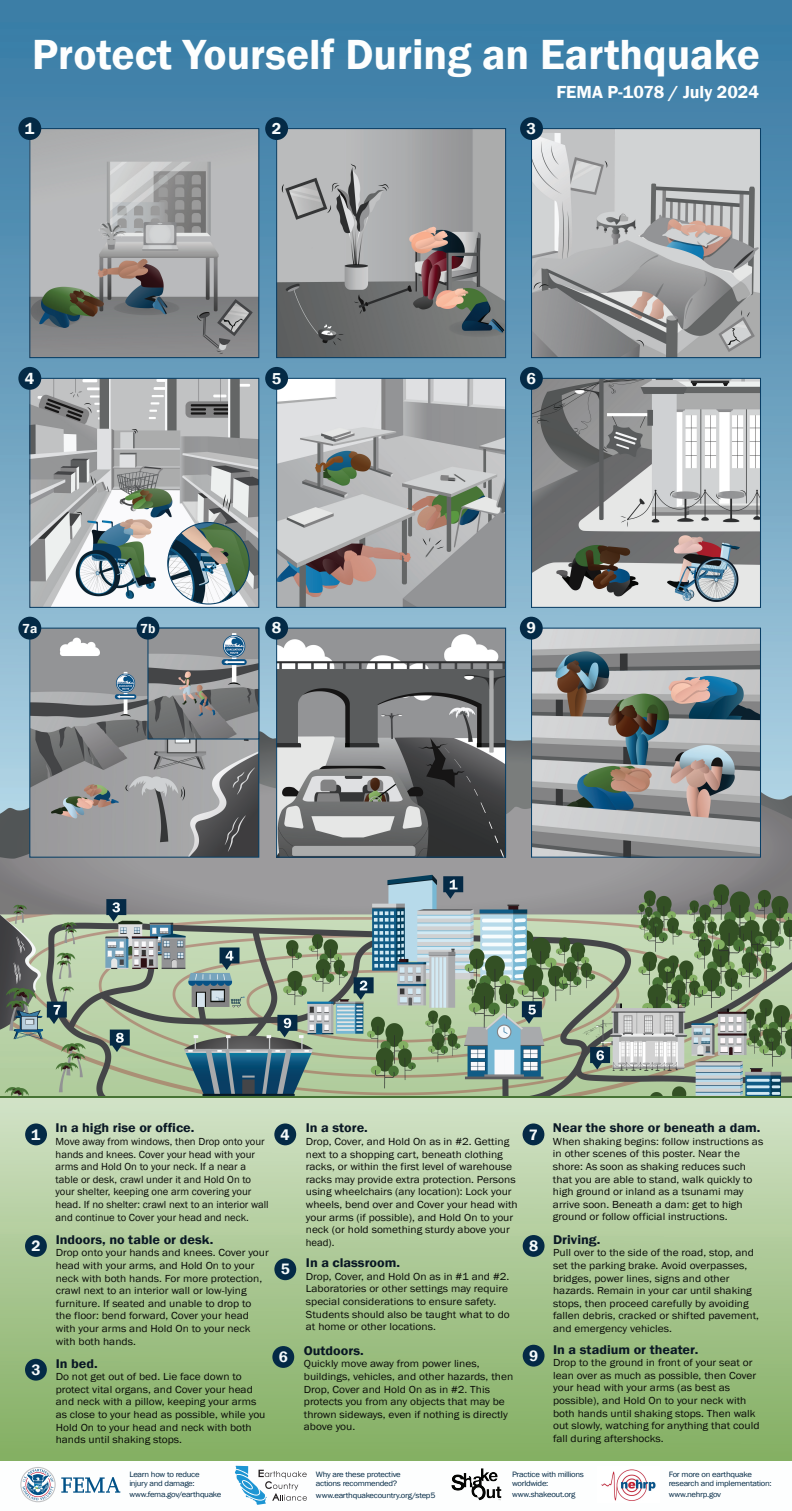
<style>
.page{position:relative;width:792px;height:1511px;background:#fff}
.page>*{position:absolute;margin:0;border:0;box-sizing:border-box;transform-origin:0 0}
.t1{font:600 43.35px "Franklin Gothic";color:#fdfefe}
.t2{font:600 18px "Franklin Gothic";color:#fdfefe}
.t3{font:600 16.25px "Franklin Gothic";color:#f6fafb}
.t4{font:600 15.55px "Franklin Gothic";color:#f6fafb}
.t5{font:600 13.5px "Franklin Gothic";color:#f6fafb}
.t6{font:600 13px "Franklin Gothic";color:#091724;scale:1.09 1}
.t7{font:10.5px/12.6px "Franklin Gothic";color:#080a07;scale:1.09 1}
.t8{font:10.5px/12.6px "Franklin Gothic";color:#080a07}
.t9{font:8px/9px "Franklin Gothic";letter-spacing:-.035em;color:#042a46;scale:1.09 1}
</style>
<div class="page">
<img style="left:0;top:0;width:792px;height:1096px">
<img style="left:278px;top:130px;width:226px;height:226px">
<div style="left:276px;top:128px;width:230px;height:230px;border:1px solid #093f66"></div>
<img style="left:533px;top:130px;width:226px;height:226px">
<div style="left:531px;top:128px;width:230px;height:230px;border:1px solid #093f66"></div>
<img style="left:31px;top:380px;width:226px;height:226px">
<div style="left:29px;top:378px;width:230px;height:230px;border:1px solid #093f66"></div>
<img style="left:278px;top:380px;width:226px;height:226px">
<div style="left:276px;top:378px;width:230px;height:230px;border:1px solid #093f66"></div>
<img style="left:533px;top:380px;width:226px;height:226px">
<div style="left:531px;top:378px;width:230px;height:230px;border:1px solid #093f66"></div>
<img style="left:278px;top:629px;width:226px;height:226px">
<div style="left:276px;top:627px;width:230px;height:230px;border:1px solid #093f66"></div>
<img style="left:533px;top:629px;width:226px;height:226px">
<div style="left:531px;top:627px;width:230px;height:230px;border:1px solid #093f66"></div>
<img style="left:31px;top:130px;width:226px;height:226px">
<div style="left:29px;top:128px;width:230px;height:230px;border:1px solid #093f66"></div>
<div style="left:18px;top:117px;width:23px;height:23px;background:#042a46;border-radius:50%"></div>
<div style="left:265px;top:117px;width:23px;height:23px;background:#042a46;border-radius:50%"></div>
<img style="left:31px;top:629px;width:226px;height:226px">
<div style="left:29px;top:627px;width:230px;height:230px;border:1px solid #094066"></div>
<img style="left:149px;top:629px;width:108px;height:108px">
<div style="left:147px;top:627px;width:112px;height:112px;border:1px solid #094066"></div>
<div style="left:520px;top:117px;width:23px;height:23px;background:#042a46;border-radius:50%"></div>
<div style="left:18px;top:367px;width:23px;height:23px;background:#042a46;border-radius:50%"></div>
<div style="left:265px;top:367px;width:23px;height:23px;background:#042a46;border-radius:50%"></div>
<div style="left:520px;top:367px;width:23px;height:23px;background:#042a46;border-radius:50%"></div>
<div style="left:18px;top:617px;width:23px;height:22px;background:#042a46;border-radius:50%"></div>
<div style="left:137px;top:617px;width:22px;height:22px;background:#042a46;border-radius:50%"></div>
<div style="left:265px;top:617px;width:23px;height:22px;background:#042a46;border-radius:50%"></div>
<div style="left:520px;top:617px;width:23px;height:22px;background:#042a46;border-radius:50%"></div>
<img style="left:168px;top:522px;width:81px;height:82px;border-radius:41px">
<div style="left:167px;top:522px;width:83px;height:82px;border:1px solid #093f66;border-radius:41px"></div>
<svg style="left:14px;top:962px;width:7px;height:21px"></svg>
<svg style="left:17px;top:936px;width:5px;height:17px"></svg>
<div style="left:0;top:1096px;width:792px;height:11px;background:#477335"></div>
<div style="left:0;top:1098px;width:792px;height:362px;background:linear-gradient(to bottom,#d2e2c6,#82ae61)"></div>
<div style="left:25px;top:1123px;width:22px;height:22px;background:#042a46;border-radius:50%"></div>
<div style="left:25px;top:1235px;width:22px;height:22px;background:#042a46;border-radius:50%"></div>
<div style="left:25px;top:1358px;width:22px;height:22px;background:#042a46;border-radius:50%"></div>
<div style="left:274px;top:1123px;width:22px;height:22px;background:#042a46;border-radius:50%"></div>
<div style="left:274px;top:1258px;width:22px;height:22px;background:#042a46;border-radius:50%"></div>
<div style="left:272px;top:1346px;width:22px;height:22px;background:#042a46;border-radius:50%"></div>
<div style="left:523px;top:1123px;width:21px;height:22px;background:#042a46;border-radius:50%"></div>
<div style="left:523px;top:1235px;width:22px;height:22px;background:#042a46;border-radius:50%"></div>
<div style="left:523px;top:1344px;width:22px;height:22px;background:#042a46;border-radius:50%"></div>
<svg style="left:20px;top:1467px;width:100px;height:35px"></svg>
<svg style="left:235px;top:1465px;width:72px;height:40px"></svg>
<img style="left:451px;top:1468px;width:51px;height:33px">
<img style="left:601px;top:1469px;width:55px;height:32px">
<h1 class="t1" style="left:32px;top:28px;width:729px">Protect Yourself During an Earthquake</h1>
<p class="t2" style="left:556px;top:81px;width:204px">FEMA P-1078 / July 2024</p>
<h3 class="t3" style="left:25px;top:118px;width:11px">1</h3>
<h3 class="t3" style="left:272px;top:118px;width:11px">2</h3>
<h3 class="t3" style="left:527px;top:118px;width:11px">3</h3>
<h3 class="t3" style="left:25px;top:368px;width:11px">4</h3>
<h3 class="t3" style="left:272px;top:368px;width:11px">5</h3>
<h3 class="t3" style="left:527px;top:368px;width:11px">6</h3>
<p class="t5" style="left:22px;top:620px;width:17px">7a</p>
<p class="t5" style="left:140px;top:620px;width:17px">7b</p>
<h3 class="t3" style="left:272px;top:618px;width:11px">8</h3>
<h3 class="t3" style="left:526px;top:618px;width:11px">9</h3>
<p class="t4" style="left:31px;top:1125px;width:11px">1</p>
<p class="t6" style="left:56px;top:1120px;width:129px">In a high rise or office.</p>
<p class="t8" style="left:56px;top:1135px;width:215px">Move away from windows, then Drop onto your hands and knees. Cover your head with your arms and Hold On to your neck. If a near a table or desk, crawl under it and Hold On to your shelter, keeping one arm covering your head. If no shelter: crawl next to an interior wall and continue to Cover your head and neck.</p>
<p class="t6" style="left:56px;top:1231px;width:146px">Indoors, no table or desk.</p>
<p class="t7" style="left:56px;top:1246px;width:197px;text-indent:-24px"><sup>2</sup> Drop onto your hands and knees. Cover your head with your arms, and Hold On to your neck with both hands. For more protection, crawl next to an interior wall or low-lying furniture. If seated and unable to drop to the floor: bend forward, Cover your head with your arms and Hold On to your neck with both hands.</p>
<p class="t6" style="left:56px;top:1355px;width:40px">In bed.</p>
<p class="t7" style="left:56px;top:1370px;width:194px;text-indent:-24px"><sup>3</sup> Do not get out of bed. Lie face down to protect vital organs, and Cover your head and neck with a pillow, keeping your arms as close to your head as possible, while you Hold On to your head and neck with both hands until shaking stops.</p>
<p class="t9" style="left:129px;top:1469px;width:66px">Learn how to reduce injury and damage:</p>
<p class="t9" style="left:129px;top:1490px;width:86px">www.fema.gov/earthquake</p>
<p class="t6" style="left:306px;top:1120px;width:59px">In a store.</p>
<p class="t7" style="left:306px;top:1135px;width:196px;text-indent:-25px"><sup>4</sup> Drop, Cover, and Hold On as in #2. Getting next to a shopping cart, beneath clothing racks, or within the first level of warehouse racks may provide extra protection. Persons using wheelchairs (any location): Lock your wheels, bend over and Cover your head with your arms (if possible), and Hold On to your neck (or hold something sturdy above your head).</p>
<p class="t4" style="left:281px;top:1259px;width:11px">5</p>
<p class="t6" style="left:306px;top:1255px;width:88px">In a classroom.</p>
<p class="t7" style="left:306px;top:1270px;width:189px">Drop, Cover, and Hold On as in #1 and #2.<br>Laboratories or other settings may require special considerations to ensure safety.<br>Students should also be taught what to do at home or other locations.</p>
<p class="t6" style="left:304px;top:1342px;width:57px">Outdoors.</p>
<p class="t7" style="left:304px;top:1358px;width:194px;text-indent:-25px"><sup>6</sup> Quickly move away from power lines, buildings, vehicles, and other hazards, then Drop, Cover and Hold On as in #2. This protects you from any objects that may be thrown sideways, even if nothing is directly above you.</p>
<p class="t6" style="left:553px;top:1120px;width:192px">Near the shore or beneath a dam.</p>
<p class="t7" style="left:553px;top:1135px;width:194px;text-indent:-24px"><sup>7</sup> When shaking begins: follow instructions as in other scenes of this poster. Near the shore: As soon as shaking reduces such that you are able to stand, walk quickly to high ground or inland as a tsunami may arrive soon. Beneath a dam: get to high ground or follow official instructions.</p>
<p class="t6" style="left:553px;top:1231px;width:45px">Driving.</p>
<p class="t7" style="left:553px;top:1247px;width:190px;text-indent:-24px"><sup>8</sup> Pull over to the side of the road, stop, and set the parking brake. Avoid overpasses, bridges, power lines, signs and other hazards. Remain in your car until shaking stops, then proceed carefully by avoiding fallen debris, cracked or shifted pavement, and emergency vehicles.</p>
<p class="t6" style="left:553px;top:1341px;width:135px">In a stadium or theater.</p>
<p class="t7" style="left:553px;top:1356px;width:191px;text-indent:-24px"><sup>9</sup> Drop to the ground in front of your seat or lean over as much as possible, then Cover your head with your arms (as best as possible), and Hold On to your neck with both hands until shaking stops. Then walk out slowly, watching for anything that could fall during aftershocks.</p>
<p class="t9" style="left:316px;top:1470px;width:79px">Why are these protective actions recommended?</p>
<p class="t9" style="left:316px;top:1491px;width:111px">www.earthquakecountry.org/step5</p>
<p class="t9" style="left:512px;top:1469px;width:67px">Practice with millions worldwide:</p>
<p class="t9" style="left:512px;top:1490px;width:60px">www.shakeout.org</p>
<p class="t9" style="left:669px;top:1469px;width:96px">For more on earthquake research and implementation:</p>
<p class="t9" style="left:669px;top:1490px;width:50px">www.nehrp.gov</p>
</div>
